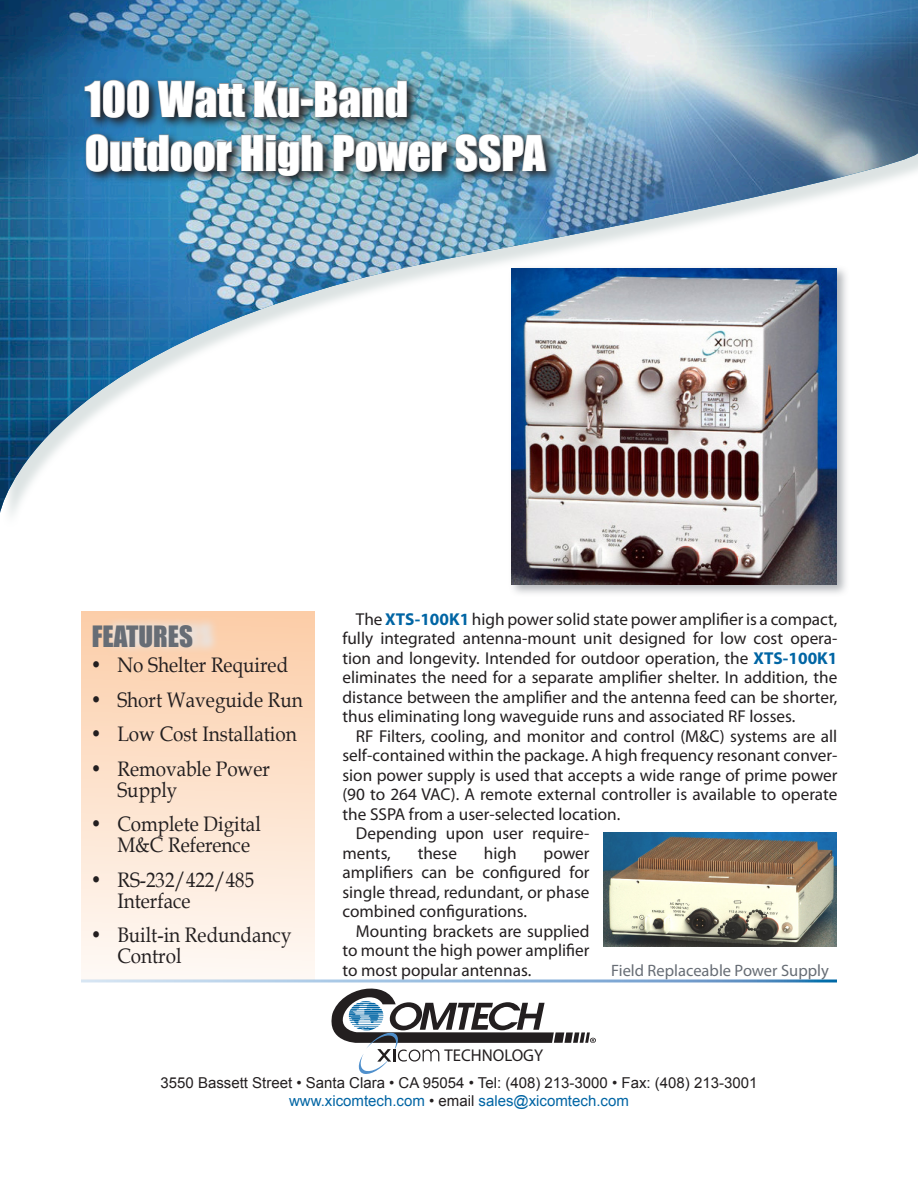
<style>
.page{position:relative;width:918px;height:1188px;background:#fff}
.page>*{position:absolute;margin:0;border:0;box-sizing:border-box;transform-origin:0 0}
.t1{font:45px "Impact";color:#fff}
.Sub-Heading{font:27px "Impact";color:#676d75}
.Features_Bullet_Lits{font:21px/21px "Book Antiqua";color:#231f20;scale:.9 1}
.Front_Page_Body{font:17.25px/19.5px "Myriad Pro";color:#231f20;text-align:justify}
.t2{font:17.1px "Myriad Pro";color:#231f20}
.Footer_-_PN_Left_Ali{font:16.5px "Myriad Pro";color:#676d75}
.t3{font:15px "Arial";color:#231f20}
.t4{font:15px "Arial";color:#0065a4}
.s1{font-weight:700;color:#0065a4}
.s2{color:#231f20}
</style>
<div class="page">
<div style="left:81px;top:612px;width:234px;height:367px;background:linear-gradient(to bottom,#fccda8,#fef9f5)"></div>
<svg style="left:326px;top:982px;width:270px;height:92px"></svg>
<svg style="left:105px;top:616px;width:115px;height:38px;background:#f3d7c2"></svg>
<img style="left:0;top:0;width:918px;height:513px">
<div style="left:508px;top:265px;width:342px;height:332px;background:#676d75;opacity:.51"></div>
<img style="left:512px;top:268px;width:325px;height:317px">
<img style="left:81px;top:76px;width:477px;height:112px">
<svg style="left:84px;top:80px;width:65px;height:38px;background:#365167"></svg>
<svg style="left:157px;top:80px;width:89px;height:38px;background:#3e596a"></svg>
<svg style="left:254px;top:80px;width:46px;height:38px;background:#52646c"></svg>
<div style="left:301px;top:99px;width:12px;height:6px;border:1px solid #939598"></div>
<svg style="left:315px;top:80px;width:92px;height:38px;background:#4f636a"></svg>
<svg style="left:86px;top:134px;width:146px;height:38px;background:#3c596c"></svg>
<svg style="left:241px;top:134px;width:82px;height:42px;background:#526169"></svg>
<svg style="left:333px;top:134px;width:114px;height:38px;background:#536870"></svg>
<svg style="left:455px;top:134px;width:92px;height:38px;background:#4d5d66"></svg>
<img style="left:603px;top:833px;width:234px;height:114px">
<p class="t1" style="left:85px;top:64px;width:325px">100 Watt Ku-Band</p>
<p class="t1" style="left:85px;top:118px;width:463px">Outdoor High Power SSPA</p>
<p class="Sub-Heading" style="left:92px;top:616px;width:103px">FEATURES</p>
<p class="Features_Bullet_Lits" style="left:90px;top:654px;width:221px">• No Shelter Required</p>
<p class="Features_Bullet_Lits" style="left:90px;top:688px;width:238px">• Short Waveguide Run</p>
<p class="Features_Bullet_Lits" style="left:90px;top:723px;width:231px">• Low Cost Installation</p>
<p class="Features_Bullet_Lits" style="left:117px;top:757px;width:171px;text-indent:-27px">• Removable Power<br>Supply</p>
<p class="Features_Bullet_Lits" style="left:117px;top:813px;width:161px;text-indent:-27px">• Complete Digital<br>M&amp;C Reference</p>
<p class="Features_Bullet_Lits" style="left:117px;top:868px;width:153px;text-indent:-27px">• RS-232/422/485<br>Interface</p>
<p class="Features_Bullet_Lits" style="left:117px;top:924px;width:195px;text-indent:-27px">• Built-in Redundancy<br>Control</p>
<p class="Front_Page_Body" style="left:342px;top:609px;width:497px;text-indent:14px">The <span class="s1">XTS-100K1</span> high power solid state power amplifier is a compact, fully integrated antenna-mount unit designed for low cost opera&shy;tion and longevity. Intended for outdoor operation, the <span class="s1">XTS-100K1 </span>eliminates the need for a separate amplifier shelter. In addition, the distance between the amplifier and the antenna feed can be shorter, thus eliminating long waveguide runs and associated RF losses.</p>
<p class="Front_Page_Body" style="left:342px;top:726px;width:497px;text-indent:14px">RF Filters, cooling, and monitor and control (M&amp;C) systems are all self-contained within the package. A high frequency resonant conver&shy;sion power supply is used that accepts a wide range of prime power (90 to 264 VAC). A remote external controller is available to operate the SSPA from a user-selected location.</p>
<p class="Front_Page_Body" style="left:342px;top:823px;width:249px;text-indent:14px">Depending upon user require&shy;ments,</p>
<p class="Front_Page_Body" style="left:418px;top:843px;width:41px">these</p>
<p class="Front_Page_Body" style="left:484px;top:843px;width:34px">high</p>
<p class="Front_Page_Body" style="left:342px;top:843px;width:249px;text-indent:201px">power amplifiers can be configured for single thread, redundant, or phase combined configurations.</p>
<p class="Front_Page_Body" style="left:342px;top:921px;width:249px;text-indent:14px">Mounting brackets are supplied to mount the high power amplifier to most popular antennas.</p>
<p class="Footer_-_PN_Left_Ali" style="left:611px;top:960px;width:219px">Field Replaceable Power Supply</p>
<p class="t2" style="left:445px;top:1045px;width:100px">TECHNOLOGY</p>
<p class="t3" style="left:161px;top:1073px;width:598px">3550 Bassett Street • Santa Clara • CA 95054 • Tel: (408) 213-3000 • Fax: (408) 213-3001</p>
<p class="t4" style="left:289px;top:1091px;width:341px">www.xicomtech.com <span class="s2">• email</span> sales@xicomtech.com</p>
</div>
